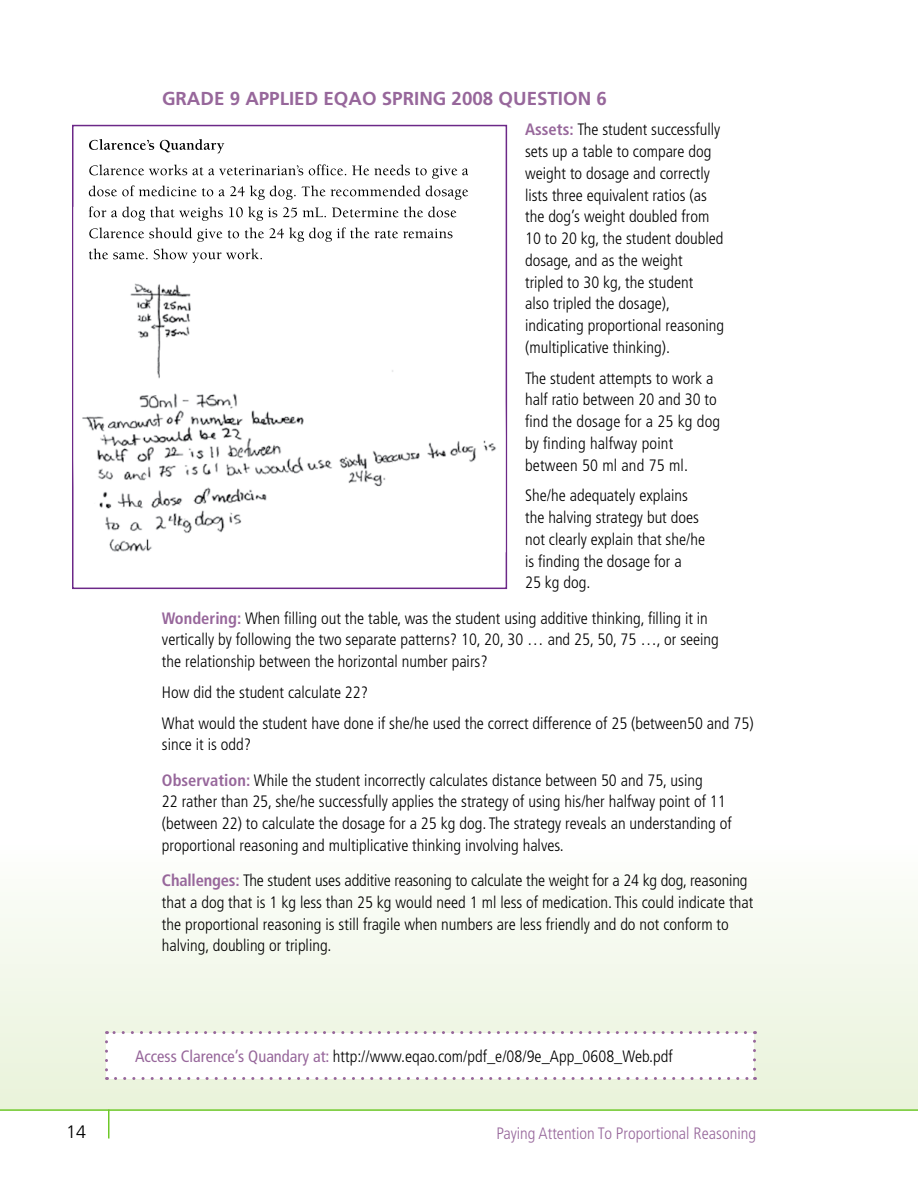
<style>
.page{position:relative;width:918px;height:1188px;background:#fff}
.page>*{position:absolute;margin:0;border:0;box-sizing:border-box;transform-origin:0 0}
.t1{font:700 18.75px "Frutiger";color:#97679b}
.t2{font:300 18px "Frutiger";color:#000}
.Body_Copy{font:300 condensed 16.5px/21.8px "Frutiger";color:#000}
.Body_p6{font:300 condensed 16.5px/21.8px "Frutiger";color:#000}
.t3{font:300 condensed 16.5px "Frutiger";color:#97679b}
.s1{font-weight:700;color:#97679b}
.s2{font-weight:400;color:#97679b}
</style>
<div class="page">
<div style="left:0;top:838px;width:918px;height:272px;background:linear-gradient(to bottom,#fefefd,#e9f2da)"></div>
<hr style="left:0;top:1109px;width:918px;height:2px;background:#6ec829">
<hr style="left:108px;top:1110px;width:2px;height:28px;background:#6ec829">
<div style="left:72px;top:125px;width:435px;height:464px;border:2px solid #6c2888"></div>
<img style="left:74px;top:199px;width:432px;height:361px">
<svg style="left:89px;top:139px;width:65px;height:11px"></svg>
<svg style="left:160px;top:139px;width:64px;height:14px"></svg>
<svg style="left:89px;top:165px;width:98px;height:10px"></svg>
<svg style="left:193px;top:165px;width:110px;height:10px"></svg>
<svg style="left:309px;top:164px;width:37px;height:11px"></svg>
<svg style="left:352px;top:165px;width:116px;height:14px"></svg>
<svg style="left:89px;top:185px;width:124px;height:11px"></svg>
<svg style="left:219px;top:186px;width:77px;height:14px"></svg>
<svg style="left:302px;top:186px;width:23px;height:10px"></svg>
<svg style="left:331px;top:186px;width:137px;height:14px"></svg>
<svg style="left:89px;top:206px;width:134px;height:15px"></svg>
<svg style="left:229px;top:207px;width:48px;height:14px"></svg>
<svg style="left:283px;top:207px;width:14px;height:10px"></svg>
<svg style="left:303px;top:208px;width:23px;height:9px"></svg>
<svg style="left:332px;top:207px;width:124px;height:10px"></svg>
<svg style="left:89px;top:228px;width:133px;height:14px"></svg>
<svg style="left:228px;top:230px;width:11px;height:8px"></svg>
<svg style="left:245px;top:227px;width:208px;height:15px"></svg>
<svg style="left:89px;top:249px;width:59px;height:10px"></svg>
<svg style="left:154px;top:249px;width:108px;height:14px"></svg>
<div style="left:106px;top:1033px;width:648px;height:45px;background:#fff"></div>
<svg style="left:105px;top:1042px;width:3px;height:38px"></svg>
<svg style="left:116px;top:1077px;width:639px;height:3px"></svg>
<svg style="left:753px;top:1031px;width:3px;height:38px"></svg>
<svg style="left:106px;top:1031px;width:640px;height:3px"></svg>
<h3 class="t1" style="left:162px;top:87px;width:446px">GRADE 9 APPLIED EQAO SPRING 2008 QUESTION 6</h3>
<p class="Body_p6" style="left:525px;top:119px;width:200px"><span class="s1">Assets:</span> The student successfully sets up a table to compare dog weight to dosage and correctly lists three equivalent ratios (as the dog’s weight doubled from<br>10 to 20 kg, the student doubled dosage, and as the weight tripled to 30 kg, the student<br>also tripled the dosage), indicating proportional reasoning (multiplicative thinking).</p>
<p class="Body_p6" style="left:525px;top:367px;width:197px">The student attempts to work a half ratio between 20 and 30 to find the dosage for a 25 kg dog by finding halfway point between 50 ml and 75 ml.</p>
<p class="Body_p6" style="left:525px;top:485px;width:181px">She/he adequately explains the halving strategy but does not clearly explain that she/he is finding the dosage for a<br>25 kg dog.</p>
<p class="Body_Copy" style="left:162px;top:607px;width:558px"><span class="s1">Wondering:</span> When filling out the table, was the student using additive thinking, filling it in vertically by following the two separate patterns? 10, 20, 30 … and 25, 50, 75 …, or seeing the relationship between the horizontal number pairs?</p>
<p class="Body_p6" style="left:162px;top:681px;width:208px">How did the student calculate 22?</p>
<p class="Body_p6" style="left:162px;top:712px;width:593px">What would the student have done if she/he used the correct difference of 25 (between50 and 75) since it is odd?</p>
<p class="Body_Copy" style="left:162px;top:769px;width:571px"><span class="s1">Observation:</span> While the student incorrectly calculates distance between 50 and 75, using<br>22 rather than 25, she/he successfully applies the strategy of using his/her halfway point of 11 (between 22) to calculate the dosage for a 25 kg dog. The strategy reveals an understanding of proportional reasoning and multiplicative thinking involving halves.</p>
<p class="Body_Copy" style="left:162px;top:870px;width:593px"><span class="s1">Challenges:</span> The student uses additive reasoning to calculate the weight for a 24 kg dog, reasoning that a dog that is 1 kg less than 25 kg would need 1 ml less of medication. This could indicate that the proportional reasoning is still fragile when numbers are less friendly and do not conform to halving, doubling or tripling.</p>
<p class="Body_Copy" style="left:135px;top:1045px;width:539px"><span class="s2">Access Clarence’s Quandary at:</span> http://www.eqao.com/pdf_e/08/9e_App_0608_Web.pdf</p>
<p class="t2" style="left:66px;top:1122px;width:22px">14</p>
<p class="t3" style="left:496px;top:1123px;width:261px">Paying Attention To Proportional Reasoning</p>
</div>
